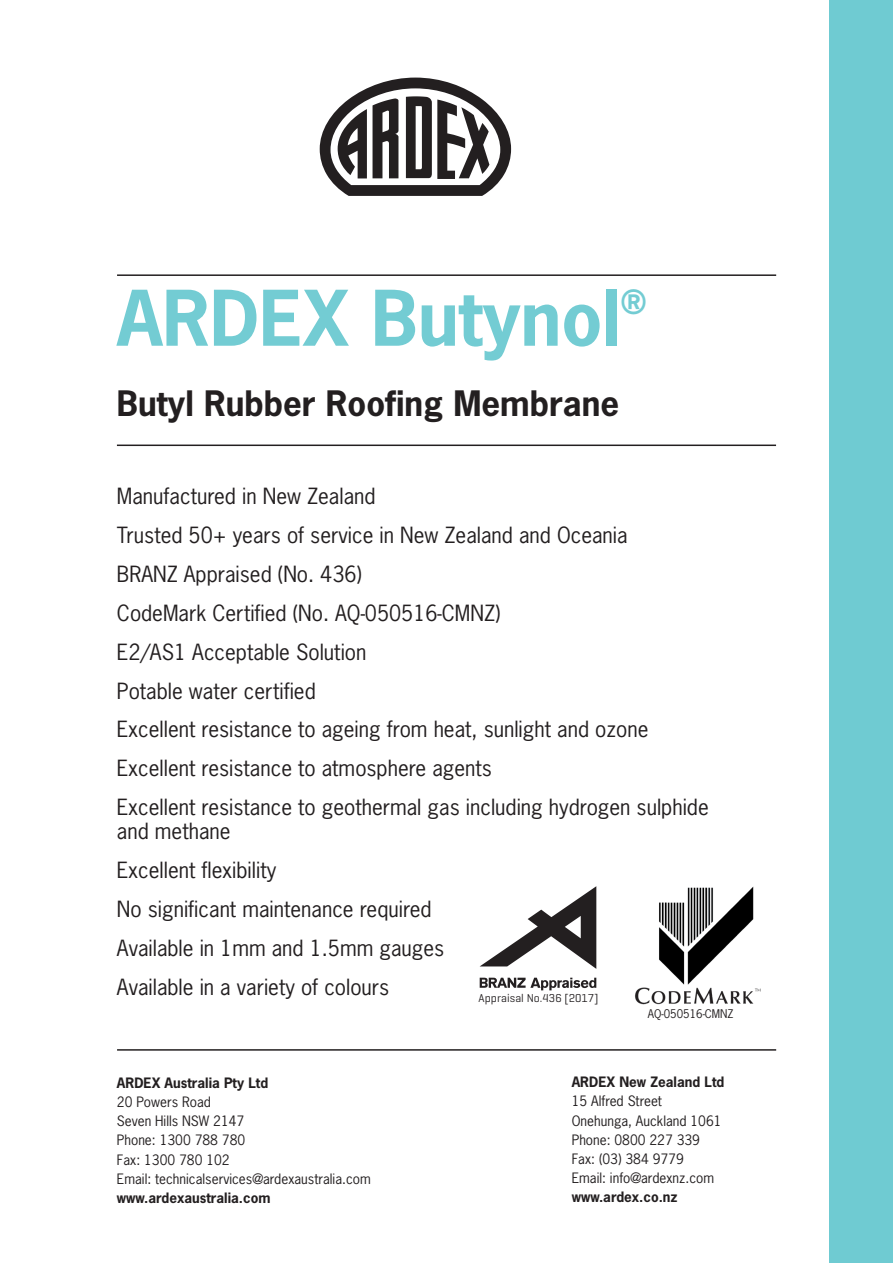
<style>
.page{position:relative;width:893px;height:1263px;background:#fff}
.page>*{position:absolute;margin:0;border:0;box-sizing:border-box;transform-origin:0 0}
.Ardex_Heading{font:700 72px "News Gothic Std";color:#73ccd3}
.Ardex_Heading3{font:700 33px "News Gothic Std";color:#231f20}
.Ardex_Heading-2{font:700 31.5px "News Gothic Std";color:#73ccd3;scale:.95 1}
.Copy{font:21px/24px "News Gothic Std";color:#231f20}
.Paragraph_Style_5{font:13.5px "News Gothic Std";color:#231f20}
.Paragraph_Style_5-2{font:700 13.5px "News Gothic Std";color:#231f20}
.Paragraph_Style_1{font:700 13.5px "News Gothic Std";color:#231f20}
.t1{font:11.7px "Geogrotesque";letter-spacing:.005em;color:#231f20}
.t2{font:11.25px "News Gothic Std";color:#231f20}
</style>
<div class="page">
<div style="left:829px;top:0;width:64px;height:1263px;background:#6fcbd2"></div>
<svg style="left:320px;top:78px;width:191px;height:118px"></svg>
<hr style="left:117px;top:274px;width:659px;height:2px;background:#231f20">
<hr style="left:117px;top:444px;width:659px;height:2px;background:#231f20">
<hr style="left:117px;top:1049px;width:659px;height:2px;background:#231f20">
<img style="left:635px;top:886px;width:126px;height:119px">
<svg style="left:480px;top:886px;width:116px;height:83px"></svg>
<svg style="left:480px;top:978px;width:116px;height:12px"></svg>
<p class="Ardex_Heading" style="left:117px;top:271px;width:505px">ARDEX Butynol</p>
<p class="Ardex_Heading-2" style="left:621px;top:281px;width:29px">®</p>
<p class="Ardex_Heading3" style="left:117px;top:381px;width:504px">Butyl Rubber Roofing Membrane</p>
<p class="Copy" style="left:117px;top:484px;width:260px">Manufactured in New Zealand</p>
<p class="Copy" style="left:117px;top:523px;width:512px">Trusted 50+ years of service in New Zealand and Oceania</p>
<p class="Copy" style="left:117px;top:562px;width:247px">BRANZ Appraised (No. 436)</p>
<p class="Copy" style="left:117px;top:601px;width:385px">CodeMark Certified (No. AQ-050516-CMNZ)</p>
<p class="Copy" style="left:117px;top:640px;width:251px">E2/AS1 Acceptable Solution</p>
<p class="Copy" style="left:117px;top:678px;width:200px">Potable water certified</p>
<p class="Copy" style="left:117px;top:717px;width:533px">Excellent resistance to ageing from heat, sunlight and ozone</p>
<p class="Copy" style="left:117px;top:756px;width:377px">Excellent resistance to atmosphere agents</p>
<p class="Copy" style="left:117px;top:795px;width:593px">Excellent resistance to geothermal gas including hydrogen sulphide and methane</p>
<p class="Copy" style="left:117px;top:858px;width:161px">Excellent flexibility</p>
<p class="Copy" style="left:117px;top:897px;width:316px">No significant maintenance required</p>
<p class="Copy" style="left:117px;top:936px;width:329px">Available in 1mm and 1.5mm gauges</p>
<p class="Copy" style="left:117px;top:975px;width:274px">Available in a variety of colours</p>
<p class="t1" style="left:478px;top:991px;width:122px">Appraisal No.436 [2017]</p>
<p class="Paragraph_Style_5-2" style="left:117px;top:1074px;width:153px">ARDEX Australia Pty Ltd</p>
<p class="Paragraph_Style_5" style="left:117px;top:1093px;width:96px">20 Powers Road</p>
<p class="Paragraph_Style_5" style="left:117px;top:1112px;width:129px">Seven Hills NSW 2147</p>
<p class="Paragraph_Style_5" style="left:117px;top:1132px;width:130px">Phone: 1300 788 780</p>
<p class="Paragraph_Style_5" style="left:117px;top:1151px;width:114px">Fax: 1300 780 102</p>
<p class="Paragraph_Style_5" style="left:117px;top:1170px;width:255px">Email: technicalservices@ardexaustralia.com</p>
<p class="Paragraph_Style_1" style="left:117px;top:1189px;width:155px">www.ardexaustralia.com</p>
<p class="t2" style="left:648px;top:1006px;width:87px">AQ-050516-CMNZ</p>
<p class="Paragraph_Style_5-2" style="left:572px;top:1073px;width:154px">ARDEX New Zealand Ltd</p>
<p class="Paragraph_Style_5" style="left:572px;top:1092px;width:92px">15 Alfred Street</p>
<p class="Paragraph_Style_5" style="left:572px;top:1112px;width:151px">Onehunga, Auckland 1061</p>
<p class="Paragraph_Style_5" style="left:572px;top:1131px;width:130px">Phone: 0800 227 339</p>
<p class="Paragraph_Style_5" style="left:572px;top:1150px;width:114px">Fax: (03) 384 9779</p>
<p class="Paragraph_Style_5" style="left:572px;top:1169px;width:144px">Email: info@ardexnz.com</p>
<p class="Paragraph_Style_1" style="left:572px;top:1188px;width:107px">www.ardex.co.nz</p>
</div>
